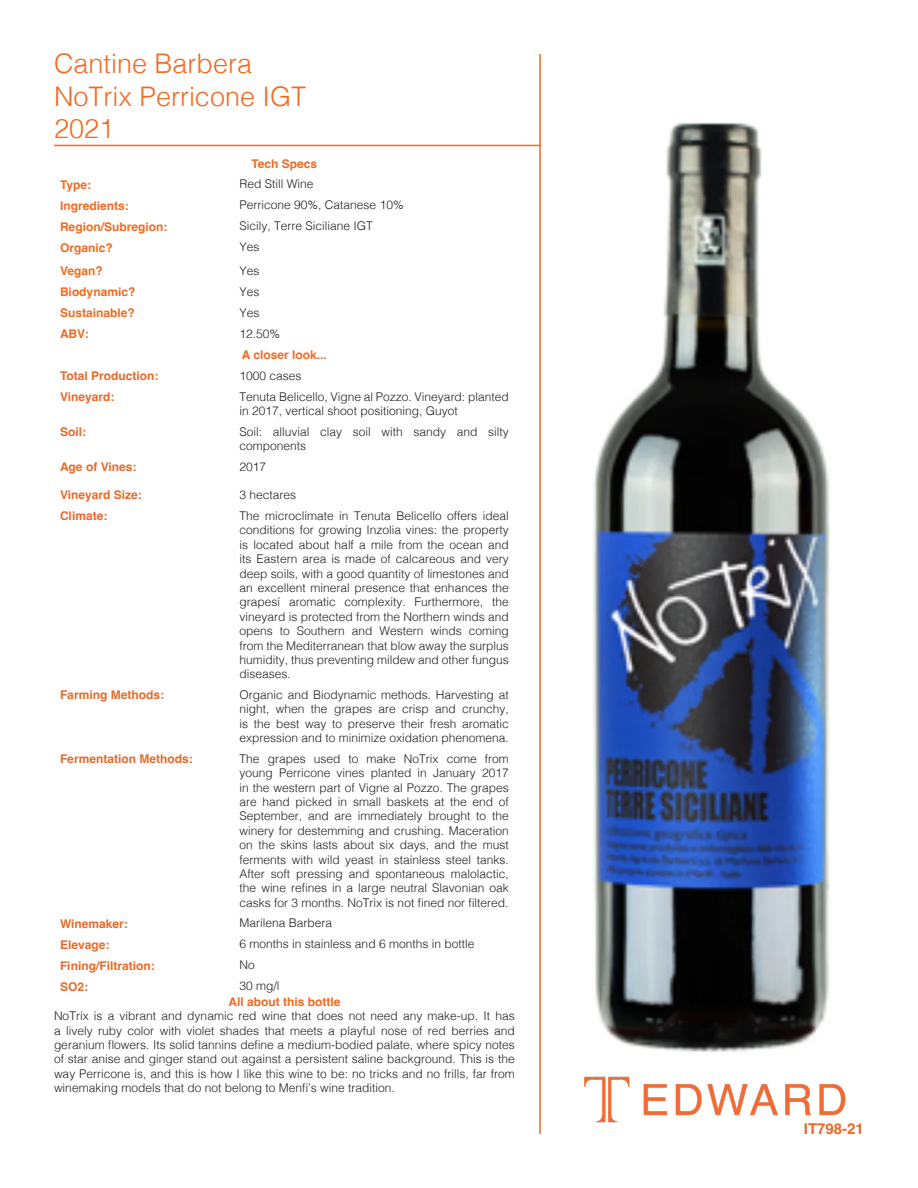
<style>
.page{position:relative;width:918px;height:1188px;background:#fff}
.page>*{position:absolute;margin:0;border:0;box-sizing:border-box;transform-origin:0 0}
.t1{font:300 27px "Helvetica";color:#f36a22}
.t2{font:700 15px "Helvetica";color:#ea6929}
.t3{font:300 12px/14.4px "Helvetica";color:#231f20;text-align:justify}
.t4{font:700 12px "Helvetica";color:#ea6929}
.t5{font:700 12px "Helvetica";color:#f36a22}
</style>
<div class="page">
<img style="left:592px;top:122px;width:238px;height:930px">
<hr style="left:539px;top:54px;width:2px;height:1080px;background:#f36a22">
<hr style="left:54px;top:145px;width:487px;height:1px;background:#f36a22">
<img style="left:584px;top:1076px;width:262px;height:47px">
<p class="t1" style="left:54px;top:41px;width:200px">Cantine Barbera</p>
<p class="t1" style="left:54px;top:73px;width:254px">NoTrix Perricone IGT</p>
<p class="t1" style="left:54px;top:106px;width:62px">2021</p>
<p class="t5" style="left:251px;top:156px;width:67px">Tech Specs</p>
<p class="t5" style="left:60px;top:177px;width:33px">Type:</p>
<p class="t3" style="left:240px;top:176px;width:76px">Red Still Wine</p>
<p class="t5" style="left:60px;top:198px;width:70px">Ingredients:</p>
<p class="t3" style="left:240px;top:197px;width:166px">Perricone 90%, Catanese 10%</p>
<p class="t5" style="left:60px;top:219px;width:109px">Region/Subregion:</p>
<p class="t3" style="left:240px;top:218px;width:135px">Sicily, Terre Siciliane IGT</p>
<p class="t5" style="left:60px;top:240px;width:54px">Organic?</p>
<p class="t3" style="left:240px;top:239px;width:22px">Yes</p>
<p class="t5" style="left:60px;top:263px;width:44px">Vegan?</p>
<p class="t3" style="left:240px;top:262px;width:22px">Yes</p>
<p class="t5" style="left:60px;top:284px;width:77px">Biodynamic?</p>
<p class="t3" style="left:240px;top:283px;width:22px">Yes</p>
<p class="t5" style="left:60px;top:305px;width:76px">Sustainable?</p>
<p class="t3" style="left:240px;top:304px;width:22px">Yes</p>
<p class="t5" style="left:60px;top:326px;width:30px">ABV:</p>
<p class="t3" style="left:240px;top:325px;width:42px">12.50%</p>
<p class="t5" style="left:242px;top:347px;width:86px">A closer look...</p>
<p class="t4" style="left:60px;top:368px;width:100px">Total Production:</p>
<p class="t3" style="left:240px;top:367px;width:64px">1000 cases</p>
<p class="t4" style="left:60px;top:389px;width:56px">Vineyard:</p>
<p class="t3" style="left:240px;top:388px;width:271px">Tenuta Belicello, Vigne al Pozzo. Vineyard: planted in 2017, vertical shoot positioning, Guyot</p>
<p class="t4" style="left:60px;top:424px;width:28px">Soil:</p>
<p class="t3" style="left:240px;top:423px;width:271px">Soil: alluvial clay soil with sandy and silty components</p>
<p class="t4" style="left:60px;top:459px;width:78px">Age of Vines:</p>
<p class="t3" style="left:240px;top:458px;width:28px">2017</p>
<p class="t4" style="left:60px;top:488px;width:83px">Vineyard Size:</p>
<p class="t3" style="left:240px;top:487px;width:58px">3 hectares</p>
<p class="t4" style="left:60px;top:509px;width:49px">Climate:</p>
<p class="t3" style="left:240px;top:508px;width:271px">The microclimate in Tenuta Belicello offers ideal conditions for growing Inzolia vines: the property is located about half a mile from the ocean and its Eastern area is made of calcareous and very deep soils, with a good quantity of limestones and an excellent mineral presence that enhances the grapesí aromatic complexity. Furthermore, the vineyard is protected from the Northern winds and opens to Southern and Western winds coming from the Mediterranean that blow away the surplus humidity, thus preventing mildew and other fungus diseases.</p>
<p class="t4" style="left:60px;top:688px;width:106px">Farming Methods:</p>
<p class="t3" style="left:240px;top:687px;width:271px">Organic and Biodynamic methods. Harvesting at night, when the grapes are crisp and crunchy, is the best way to preserve their fresh aromatic expression and to minimize oxidation phenomena.</p>
<p class="t4" style="left:60px;top:752px;width:134px">Fermentation Methods:</p>
<p class="t3" style="left:240px;top:750px;width:271px">The grapes used to make NoTrix come from young Perricone vines planted in January 2017 in the western part of Vigne al Pozzo. The grapes are hand picked in small baskets at the end of September, and are immediately brought to the winery for destemming and crushing. Maceration on the skins lasts about six days, and the must ferments with wild yeast in stainless steel tanks.<br>After soft pressing and spontaneous malolactic, the wine refines in a large neutral Slavonian oak casks for 3 months. NoTrix is not fined nor filtered.</p>
<p class="t4" style="left:60px;top:916px;width:69px">Winemaker:</p>
<p class="t3" style="left:240px;top:915px;width:94px">Marilena Barbera</p>
<p class="t4" style="left:60px;top:937px;width:51px">Elevage:</p>
<p class="t3" style="left:240px;top:936px;width:236px">6 months in stainless and 6 months in bottle</p>
<p class="t4" style="left:60px;top:958px;width:96px">Fining/Filtration:</p>
<p class="t3" style="left:240px;top:957px;width:17px">No</p>
<p class="t4" style="left:60px;top:979px;width:30px">SO2:</p>
<p class="t3" style="left:240px;top:978px;width:42px">30 mg/l</p>
<p class="t5" style="left:228px;top:994px;width:114px">All about this bottle</p>
<p class="t3" style="left:54px;top:1008px;width:462px">NoTrix is a vibrant and dynamic red wine that does not need any make-up. It has a lively ruby color with violet shades that meets a playful nose of red berries and geranium flowers. Its solid tannins define a medium-bodied palate, where spicy notes of star anise and ginger stand out against a persistent saline background. This is the way Perricone is, and this is how I like this wine to be: no tricks and no frills, far from winemaking models that do not belong to Menfi’s wine tradition.</p>
<p class="t2" style="left:804px;top:1120px;width:62px">IT798-21</p>
</div>
